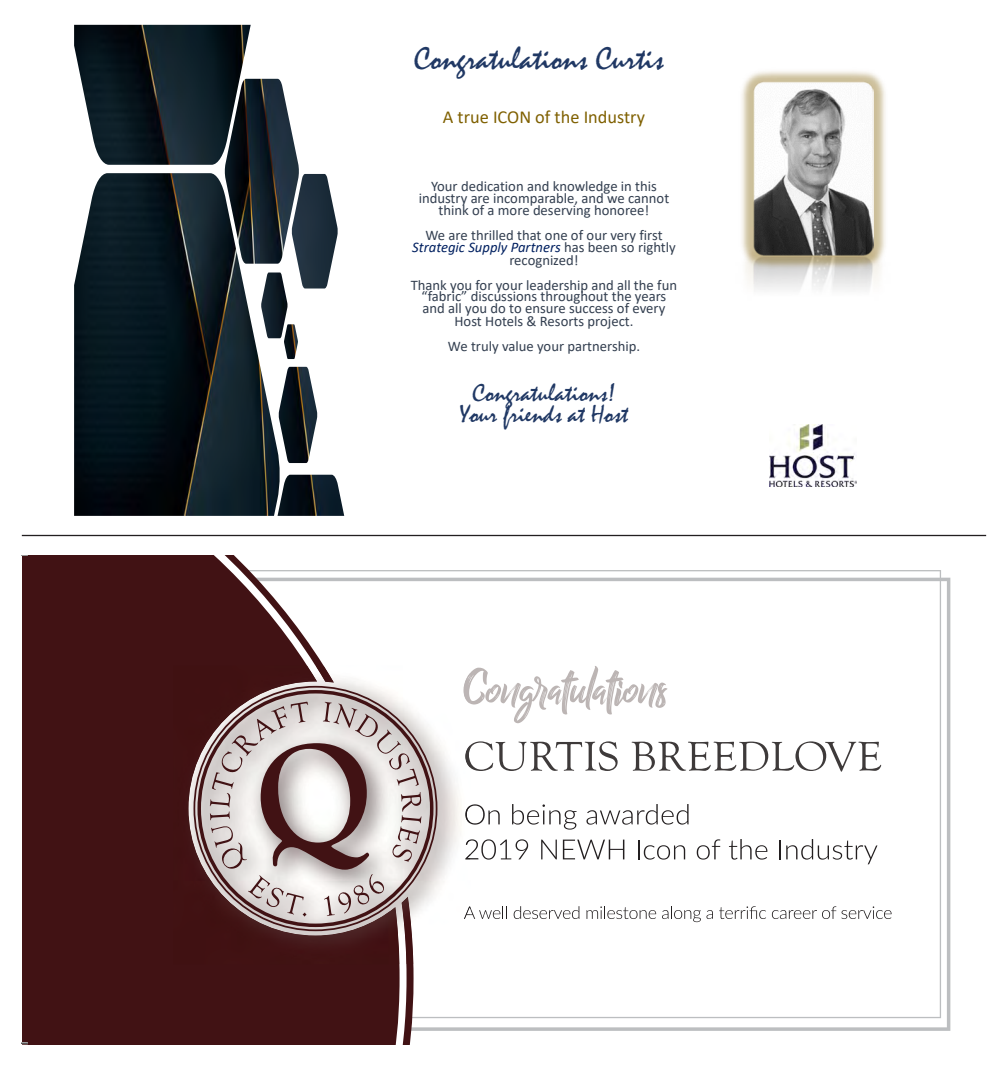
<style>
.page{position:relative;width:1008px;height:1071px;background:#fff}
.page>*{position:absolute;margin:0;border:0;box-sizing:border-box;transform-origin:0 0}
.t1{font:32.9px "Mistral";color:#203864}
.t2{font:25.72px/21.2px "Mistral";color:#203864;text-align:center}
.t3{font:18.38px "Calibri";color:#7f6000}
.t4{font:14.7px/12.2px "Calibri";color:#333f50;text-align:center}
.s1{font-style:italic;color:#002060}
</style>
<div class="page">
<img style="left:74px;top:25px;width:270px;height:491px">
<img style="left:770px;top:447px;width:87px;height:39px">
<img style="left:746px;top:272px;width:134px;height:175px">
<img style="left:741px;top:71px;width:145px;height:201px">
<img style="left:753px;top:82px;width:121px;height:174px">
<hr style="left:22px;top:535px;width:964px;height:1px;background:#231f20">
<svg style="left:414px;top:578px;width:536px;height:453px"></svg>
<svg style="left:414px;top:570px;width:527px;height:448px"></svg>
<svg style="left:470px;top:666px;width:198px;height:57px"></svg>
<svg style="left:470px;top:804px;width:30px;height:21px"></svg>
<svg style="left:512px;top:804px;width:65px;height:26px"></svg>
<svg style="left:586px;top:804px;width:103px;height:21px"></svg>
<svg style="left:470px;top:839px;width:58px;height:21px"></svg>
<svg style="left:541px;top:840px;width:16px;height:19px"></svg>
<svg style="left:563px;top:840px;width:61px;height:19px"></svg>
<svg style="left:638px;top:840px;width:47px;height:20px"></svg>
<svg style="left:697px;top:839px;width:23px;height:21px"></svg>
<svg style="left:729px;top:839px;width:38px;height:21px"></svg>
<svg style="left:780px;top:839px;width:97px;height:25px"></svg>
<svg style="left:514px;top:906px;width:65px;height:13px"></svg>
<svg style="left:587px;top:906px;width:69px;height:13px"></svg>
<svg style="left:662px;top:906px;width:51px;height:16px"></svg>
<svg style="left:719px;top:906px;width:47px;height:13px"></svg>
<svg style="left:772px;top:906px;width:120px;height:13px"></svg>
<svg style="left:470px;top:741px;width:148px;height:30px"></svg>
<svg style="left:632px;top:741px;width:249px;height:31px"></svg>
<svg style="left:23px;top:555px;width:377px;height:490px;background:#552b2c"></svg>
<img style="left:413px;top:666px;width:57px;height:298px">
<img style="left:464px;top:673px;width:6px;height:31px">
<img style="left:465px;top:806px;width:5px;height:18px">
<img style="left:465px;top:840px;width:5px;height:19px">
<svg style="left:464px;top:906px;width:43px;height:13px"></svg>
<img style="left:465px;top:745px;width:5px;height:23px">
<img style="left:399px;top:666px;width:14px;height:298px">
<img style="left:173px;top:666px;width:226px;height:298px">
<svg style="left:194px;top:686px;width:243px;height:245px"></svg>
<svg style="left:210px;top:702px;width:211px;height:214px;background:#beb1b0"></svg>
<svg style="left:22px;top:1042px;width:6px;height:2px"></svg>
<h1 class="t1" style="left:414px;top:38px;width:251px">Congratulations Curtis</h1>
<p class="t3" style="left:443px;top:104px;width:204px">A true ICON of the Industry</p>
<p class="t4" style="left:419px;top:179px;width:252px">Your dedication and knowledge in this industry are incomparable, and we cannot think of a more deserving honoree!</p>
<p class="t4" style="left:412px;top:229px;width:265px">We are thrilled that one of our very first<br><span class="s1">Strategic Supply Partners</span> has been so rightly recognized!</p>
<p class="t4" style="left:411px;top:278px;width:268px">Thank you for your leadership and all the fun “fabric” discussions throughout the years and all you do to ensure success of every Host Hotels &amp; Resorts project.</p>
<p class="t4" style="left:448px;top:339px;width:194px">We truly value your partnership.</p>
<h2 class="t2" style="left:460px;top:383px;width:170px">Congratulations!<br>Your friends at Host</h2>
</div>
